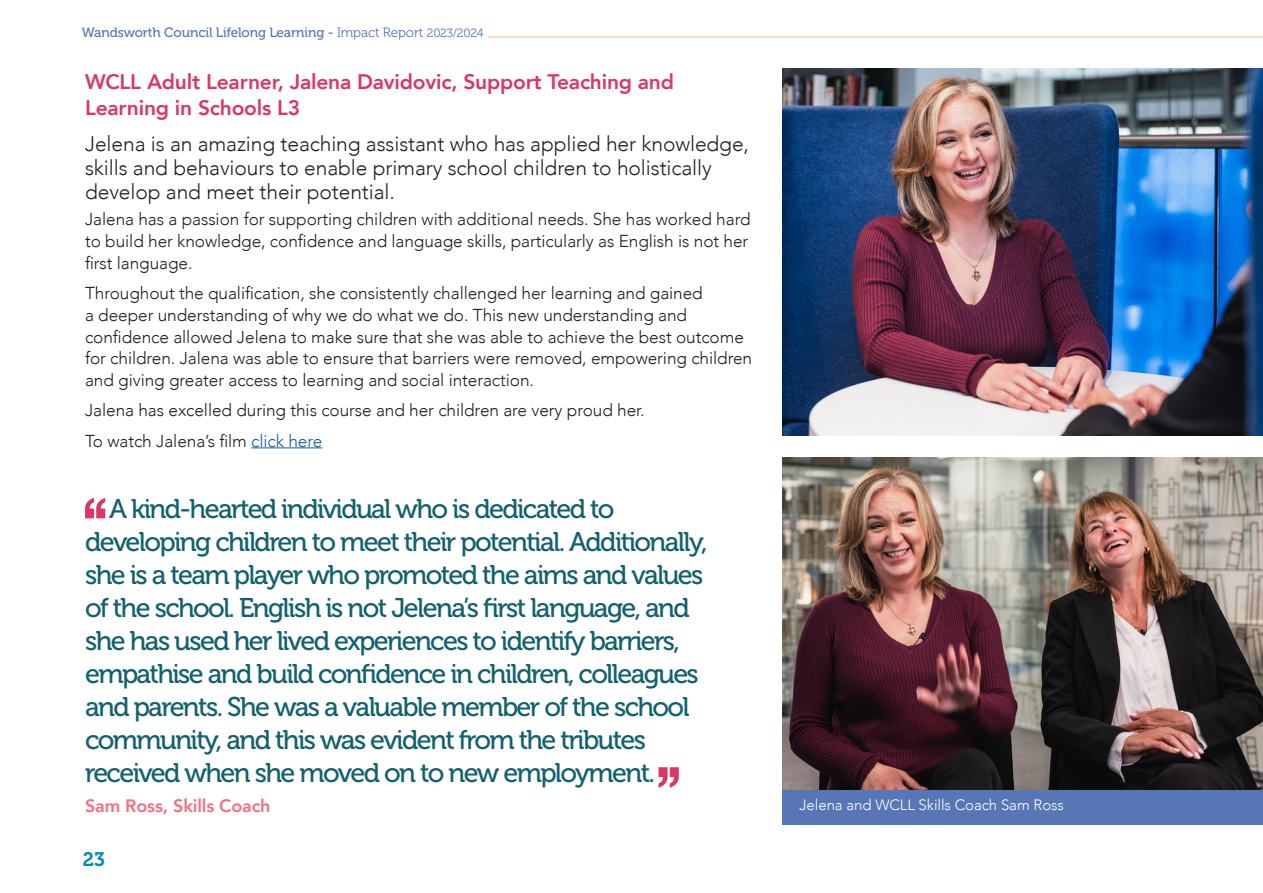
<style>
.page{position:relative;width:1263px;height:893px;background:#fff}
.page>*{position:absolute;margin:0;border:0;box-sizing:border-box;transform-origin:0 0}
.t1{font:27px/33px "Museo 500";letter-spacing:-.06em;color:#12616e}
.t2{font:300 21px/24px "Avenir";letter-spacing:-.005em;color:#231f20}
.t3{font:800 21px/25.5px "Avenir";letter-spacing:-.01em;color:#da3765}
.t4{font:19.5px "Museo 700";color:#008db0}
.t5{font:800 18px "Avenir";letter-spacing:-.01em;color:#f17082}
.t6{font:300 17.25px/21.8px "Avenir";letter-spacing:-.005em;color:#231f20}
.t7{font:300 15px "Avenir";letter-spacing:-.005em;color:#fff}
.t8{font:13.5px "Museo 500";letter-spacing:-.01em;color:#5776b6}
.s1{font-family:"Museo 300"}
.s2{font-family:"Museo 300";font-size:12px}
.s3{color:#175d9e}
</style>
<div class="page">
<hr style="left:488px;top:37px;width:775px;height:1px;background:#f7b97e">
<img style="left:782px;top:68px;width:481px;height:368px">
<img style="left:782px;top:457px;width:481px;height:334px">
<hr style="left:251px;top:447px;width:71px;height:1px;background:#175d9e">
<svg style="left:85px;top:498px;width:20px;height:20px"></svg>
<svg style="left:658px;top:767px;width:21px;height:21px"></svg>
<div style="left:782px;top:791px;width:481px;height:34px;background:#5776b6"></div>
<p class="t8" style="left:82px;top:25px;width:403px">Wandsworth Council Lifelong Learning - <span class="s1">Impact Report</span> <span class="s2">2023/2024</span></p>
<p class="t3" style="left:85px;top:69px;width:590px">WCLL Adult Learner, Jalena Davidovic, Support Teaching and<br>Learning in Schools L3</p>
<p class="t2" style="left:85px;top:132px;width:665px">Jelena is an amazing teaching assistant who has applied her knowledge, skills and behaviours to enable primary school children to holistically develop and meet their potential.</p>
<p class="t6" style="left:85px;top:208px;width:667px">Jalena has a passion for supporting children with additional needs. She has worked hard to build her knowledge, confidence and language skills, particularly as English is not her first language.</p>
<p class="t6" style="left:85px;top:282px;width:668px">Throughout the qualification, she consistently challenged her learning and gained<br>a deeper understanding of why we do what we do. This new understanding and confidence allowed Jelena to make sure that she was able to achieve the best outcome for children. Jalena was able to ensure that barriers were removed, empowering children and giving greater access to learning and social interaction.</p>
<p class="t6" style="left:85px;top:395px;width:561px;line-height:30.3px">Jalena has excelled during this course and her children are very proud her.<br>To watch Jalena’s film <span class="s3">click here</span></p>
<p class="t1" style="left:85px;top:493px;width:624px;text-indent:24px">A kind-hearted individual who is dedicated to developing children to meet their potential. Additionally, she is a team player who promoted the aims and values of the school. English is not Jelena’s first language, and she has used her lived experiences to identify barriers, empathise and build confidence in children, colleagues and parents. She was a valuable member of the school community, and this was evident from the tributes received when she moved on to new employment.</p>
<p class="t5" style="left:85px;top:792px;width:187px">Sam Ross, Skills Coach</p>
<p class="t7" style="left:799px;top:796px;width:266px">Jelena and WCLL Skills Coach Sam Ross</p>
<p class="t4" style="left:83px;top:848px;width:23px">23</p>
</div>
